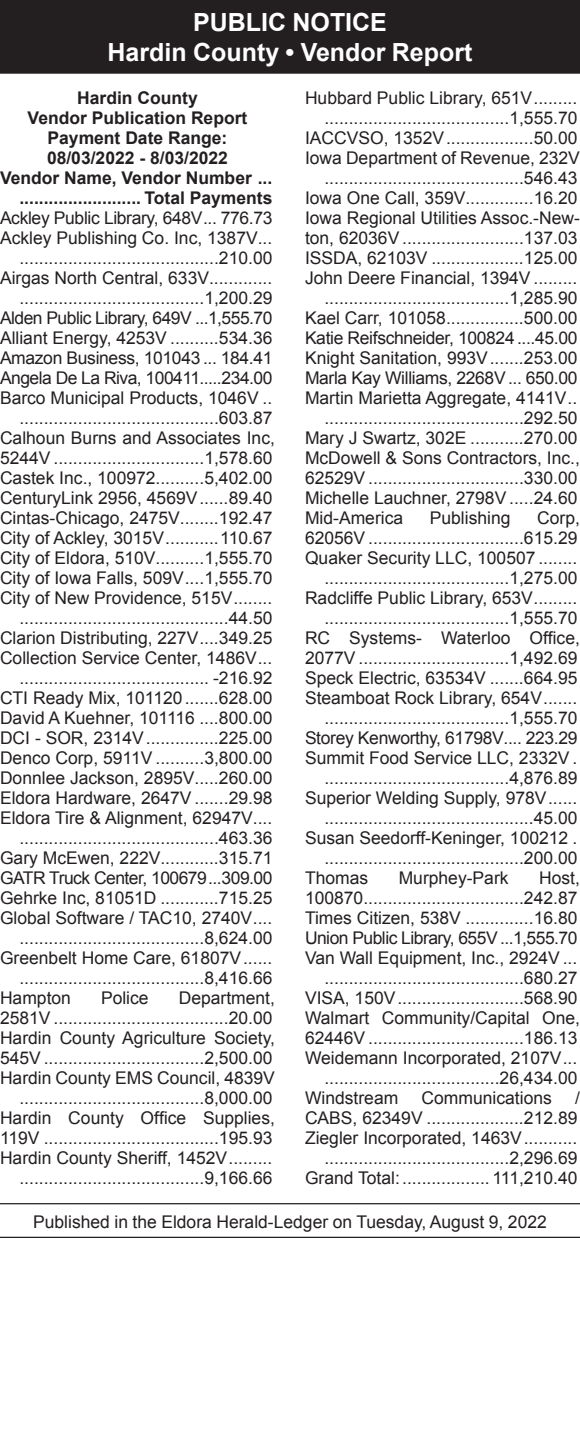
<style>
.page{position:relative;width:580px;height:1440px;background:#fff}
.page>*{position:absolute;margin:0;border:0;box-sizing:border-box;transform-origin:0 0}
.Reversed_Heading_Tit{font:700 25px "Arial";color:#fff}
.Reversed_Heading_All{font:700 25px "Arial";color:#fff}
.footer_long{font:17.5px/20px "Arial";color:#231f20;text-align:right}
.footer_long-2{font:17.5px "Arial";letter-spacing:-.02em;color:#231f20}
.t1{font:700 17.5px/20px "Arial";color:#231f20;text-align:right}
.footer_long-3{font:17.5px "Arial";letter-spacing:-.03em;color:#231f20}
</style>
<div class="page">
<div style="left:0;top:0;width:580px;height:5px;background:#231f20"></div>
<div style="left:0;top:1px;width:580px;height:43px;background:#231f20"></div>
<div style="left:0;top:31px;width:580px;height:43px;background:#231f20"></div>
<hr style="left:0;top:1203px;width:580px;height:1px;background:#231f20">
<hr style="left:0;top:1237px;width:580px;height:1px;background:#231f20">
<p class="Reversed_Heading_All" style="left:193px;top:6px;width:195px">PUBLIC NOTICE</p>
<p class="Reversed_Heading_Tit" style="left:108px;top:36px;width:366px">Hardin County • Vendor Report</p>
<p class="t1" style="left:77px;top:88px;width:122px">Hardin County</p>
<p class="t1" style="left:28px;top:108px;width:221px">Vendor Publication Report</p>
<p class="t1" style="left:48px;top:128px;width:181px">Payment Date Range:</p>
<p class="t1" style="left:47px;top:148px;width:182px">08/03/2022 - 8/03/2022</p>
<p class="t1" style="left:0;top:168px;width:274px">Vendor Name, Vendor Number ... ......................... Total Payments</p>
<p class="footer_long-2" style="left:0;top:206px;width:274px">Ackley Public Library, 648V... 776.73</p>
<p class="footer_long" style="left:0;top:228px;width:274px">Ackley Publishing Co. Inc, 1387V... .........................................210.00</p>
<p class="footer_long" style="left:0;top:268px;width:274px">Airgas North Central, 633V............. ......................................1,200.29</p>
<p class="footer_long-3" style="left:0;top:306px;width:274px">Alden Public Library, 649V ...1,555.70</p>
<p class="footer_long" style="left:0;top:328px;width:274px">Alliant Energy, 4253V ..........534.36</p>
<p class="footer_long-2" style="left:0;top:346px;width:274px">Amazon Business, 101043 ... 184.41</p>
<p class="footer_long-3" style="left:0;top:366px;width:274px">Angela De La Riva, 100411.....234.00</p>
<p class="footer_long" style="left:0;top:388px;width:274px">Barco Municipal Products, 1046V .. .........................................603.87</p>
<p class="footer_long" style="left:0;top:428px;width:276px;text-align:left">Calhoun Burns and Associates Inc,<br>5244V ...............................1,578.60</p>
<p class="footer_long" style="left:0;top:468px;width:274px">Castek Inc., 100972..........5,402.00</p>
<p class="footer_long" style="left:0;top:488px;width:274px">CenturyLink 2956, 4569V......89.40</p>
<p class="footer_long" style="left:0;top:508px;width:274px">Cintas-Chicago, 2475V........192.47</p>
<p class="footer_long" style="left:0;top:528px;width:274px">City of Ackley, 3015V...........110.67</p>
<p class="footer_long" style="left:0;top:548px;width:274px">City of Eldora, 510V..........1,555.70</p>
<p class="footer_long" style="left:0;top:568px;width:274px">City of Iowa Falls, 509V....1,555.70</p>
<p class="footer_long" style="left:0;top:588px;width:274px">City of New Providence, 515V........ ...........................................44.50</p>
<p class="footer_long" style="left:0;top:628px;width:274px">Clarion Distributing, 227V....349.25</p>
<p class="footer_long" style="left:0;top:648px;width:274px">Collection Service Center, 1486V... ....................................... -216.92</p>
<p class="footer_long" style="left:0;top:688px;width:274px">CTI Ready Mix, 101120.......628.00</p>
<p class="footer_long" style="left:0;top:708px;width:274px">David A Kuehner, 101116 ....800.00</p>
<p class="footer_long" style="left:0;top:728px;width:274px">DCI - SOR, 2314V...............225.00</p>
<p class="footer_long" style="left:0;top:748px;width:274px">Denco Corp, 5911V ..........3,800.00</p>
<p class="footer_long" style="left:0;top:768px;width:274px">Donnlee Jackson, 2895V.....260.00</p>
<p class="footer_long" style="left:0;top:788px;width:274px">Eldora Hardware, 2647V .......29.98</p>
<p class="footer_long" style="left:0;top:808px;width:274px">Eldora Tire &amp; Alignment, 62947V.... .........................................463.36</p>
<p class="footer_long" style="left:0;top:848px;width:274px">Gary McEwen, 222V............315.71</p>
<p class="footer_long-3" style="left:0;top:866px;width:274px">GATR Truck Center, 100679...309.00</p>
<p class="footer_long" style="left:0;top:888px;width:274px">Gehrke Inc, 81051D ............715.25</p>
<p class="footer_long" style="left:0;top:908px;width:274px">Global Software / TAC10, 2740V.... ......................................8,624.00</p>
<p class="footer_long" style="left:0;top:948px;width:274px">Greenbelt Home Care, 61807V...... ......................................8,416.66</p>
<p class="footer_long" style="left:0;top:988px;width:72px">Hampton</p>
<p class="footer_long" style="left:101px;top:988px;width:49px">Police</p>
<p class="footer_long" style="left:0;top:988px;width:276px">Department,<br>2581V ....................................20.00</p>
<p class="footer_long" style="left:0;top:1028px;width:277px;text-align:left">Hardin County Agriculture Society,<br>545V .................................2,500.00</p>
<p class="footer_long" style="left:0;top:1068px;width:276px">Hardin County EMS Council, 4839V</p>
<p class="footer_long" style="left:19px;top:1088px;width:255px">......................................8,000.00</p>
<p class="footer_long" style="left:0;top:1108px;width:276px;text-align:left">Hardin County Office Supplies,<br>119V ....................................195.93</p>
<p class="footer_long" style="left:0;top:1148px;width:274px">Hardin County Sheriff, 1452V......... ......................................9,166.66</p>
<p class="footer_long" style="left:305px;top:88px;width:274px">Hubbard Public Library, 651V......... ......................................1,555.70</p>
<p class="footer_long" style="left:305px;top:128px;width:274px">IACCVSO, 1352V..................50.00</p>
<p class="footer_long" style="left:305px;top:148px;width:276px">Iowa Department of Revenue, 232V</p>
<p class="footer_long" style="left:324px;top:168px;width:255px">.........................................546.43</p>
<p class="footer_long" style="left:305px;top:188px;width:274px">Iowa One Call, 359V..............16.20</p>
<p class="footer_long" style="left:305px;top:208px;width:276px;text-align:left">Iowa Regional Utilities Assoc.-New&shy;ton, 62036V .........................137.03</p>
<p class="footer_long" style="left:305px;top:248px;width:274px">ISSDA, 62103V ...................125.00</p>
<p class="footer_long" style="left:305px;top:268px;width:274px">John Deere Financial, 1394V ......... ......................................1,285.90</p>
<p class="footer_long" style="left:305px;top:308px;width:274px">Kael Carr, 101058................500.00</p>
<p class="footer_long-2" style="left:305px;top:326px;width:274px">Katie Reifschneider, 100824....45.00</p>
<p class="footer_long" style="left:305px;top:348px;width:274px">Knight Sanitation, 993V.......253.00</p>
<p class="footer_long-2" style="left:305px;top:366px;width:274px">Marla Kay Williams, 2268V ... 650.00</p>
<p class="footer_long" style="left:305px;top:388px;width:274px">Martin Marietta Aggregate, 4141V.. .........................................292.50</p>
<p class="footer_long" style="left:305px;top:428px;width:274px">Mary J Swartz, 302E ...........270.00</p>
<p class="footer_long" style="left:305px;top:448px;width:276px;text-align:left">McDowell &amp; Sons Contractors, Inc.,<br>62529V ................................330.00</p>
<p class="footer_long" style="left:305px;top:488px;width:274px">Michelle Lauchner, 2798V .....24.60</p>
<p class="footer_long" style="left:305px;top:508px;width:100px">Mid-America</p>
<p class="footer_long" style="left:430px;top:508px;width:82px">Publishing</p>
<p class="footer_long" style="left:305px;top:508px;width:276px">Corp,<br>62056V ................................615.29</p>
<p class="footer_long" style="left:305px;top:548px;width:274px">Quaker Security LLC, 100507 ........ ......................................1,275.00</p>
<p class="footer_long" style="left:305px;top:588px;width:274px">Radcliffe Public Library, 653V......... ......................................1,555.70</p>
<p class="footer_long" style="left:305px;top:628px;width:277px;text-align:left">RC Systems- Waterloo Office,<br>2077V ...............................1,492.69</p>
<p class="footer_long" style="left:305px;top:668px;width:274px">Speck Electric, 63534V .......664.95</p>
<p class="footer_long" style="left:305px;top:688px;width:274px">Steamboat Rock Library, 654V....... ......................................1,555.70</p>
<p class="footer_long-2" style="left:305px;top:726px;width:274px">Storey Kenworthy, 61798V.... 223.29</p>
<p class="footer_long" style="left:305px;top:748px;width:274px">Summit Food Service LLC, 2332V . ......................................4,876.89</p>
<p class="footer_long" style="left:305px;top:788px;width:274px">Superior Welding Supply, 978V...... ...........................................45.00</p>
<p class="footer_long" style="left:305px;top:828px;width:274px">Susan Seedorff-Keninger, 100212 . .........................................200.00</p>
<p class="footer_long" style="left:305px;top:868px;width:65px">Thomas</p>
<p class="footer_long" style="left:399px;top:868px;width:111px">Murphey-Park</p>
<p class="footer_long" style="left:305px;top:868px;width:276px">Host,<br>100870.................................242.87</p>
<p class="footer_long" style="left:305px;top:908px;width:274px">Times Citizen, 538V ..............16.80</p>
<p class="footer_long-3" style="left:305px;top:926px;width:274px">Union Public Library, 655V ...1,555.70</p>
<p class="footer_long" style="left:305px;top:948px;width:274px">Van Wall Equipment, Inc., 2924V ... .........................................680.27</p>
<p class="footer_long" style="left:305px;top:988px;width:274px">VISA, 150V..........................568.90</p>
<p class="footer_long" style="left:305px;top:1008px;width:276px;text-align:left">Walmart Community/Capital One,<br>62446V ................................186.13</p>
<p class="footer_long" style="left:305px;top:1048px;width:274px">Weidemann Incorporated, 2107V... ....................................26,434.00</p>
<p class="footer_long" style="left:305px;top:1088px;width:95px">Windstream</p>
<p class="footer_long" style="left:422px;top:1088px;width:132px">Communications</p>
<p class="footer_long" style="left:305px;top:1088px;width:276px">/<br>CABS, 62349V ....................212.89</p>
<p class="footer_long" style="left:305px;top:1128px;width:274px">Ziegler Incorporated, 1463V........... ......................................2,296.69</p>
<p class="footer_long" style="left:305px;top:1168px;width:274px">Grand Total:.................. 111,210.40</p>
<p class="footer_long" style="left:33px;top:1212px;width:515px">Published in the Eldora Herald-Ledger on Tuesday, August 9, 2022</p>
</div>
